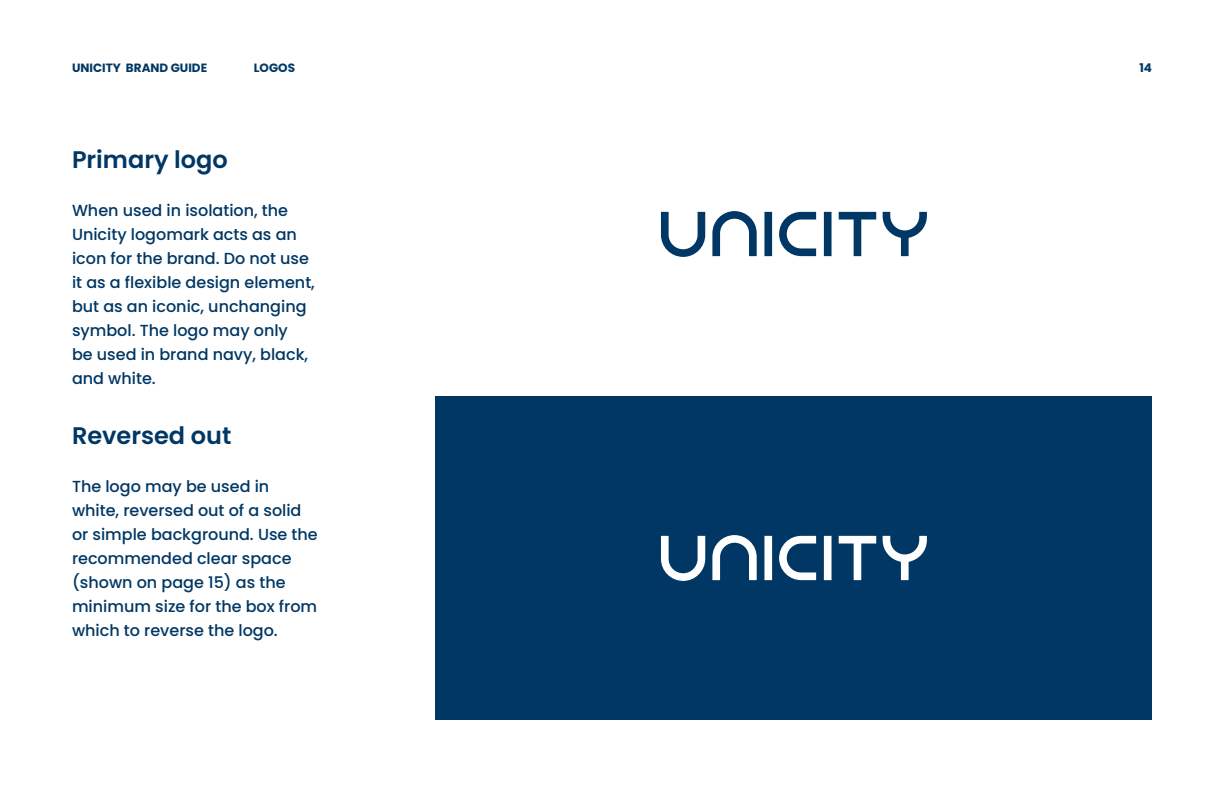
<style>
.page{position:relative;width:1224px;height:792px;background:#fff}
.page>*{position:absolute;margin:0;border:0;box-sizing:border-box;transform-origin:0 0}
.t1{font:600 24px "Poppins";color:#003764}
.t2{font:500 16px/24px "Poppins";color:#003764}
.t3{font:700 12px "Poppins";color:#003764}
</style>
<div class="page">
<div style="left:436px;top:396px;width:716px;height:324px;background:#003764"></div>
<svg style="left:661px;top:211px;width:266px;height:46px"></svg>
<svg style="left:661px;top:535px;width:266px;height:46px"></svg>
<p class="t3" style="left:72px;top:61px;width:137px">UNICITY BRAND GUIDE</p>
<p class="t3" style="left:1139px;top:61px;width:14px">14</p>
<p class="t3" style="left:254px;top:61px;width:43px">LOGOS</p>
<h1 class="t1" style="left:72px;top:146px;width:157px">Primary logo</h1>
<p class="t2" style="left:72px;top:198px;width:244px">When used in isolation, the<br>Unicity logomark acts as an icon for the brand. Do not use it as a flexible design element, but as an iconic, unchanging symbol. The logo may only<br>be used in brand navy, black, and white.</p>
<h1 class="t1" style="left:72px;top:422px;width:161px">Reversed out</h1>
<p class="t2" style="left:72px;top:474px;width:247px">The logo may be used in white, reversed out of a solid or simple background. Use the recommended clear space (shown on page 15) as the minimum size for the box from which to reverse the logo.</p>
</div>
